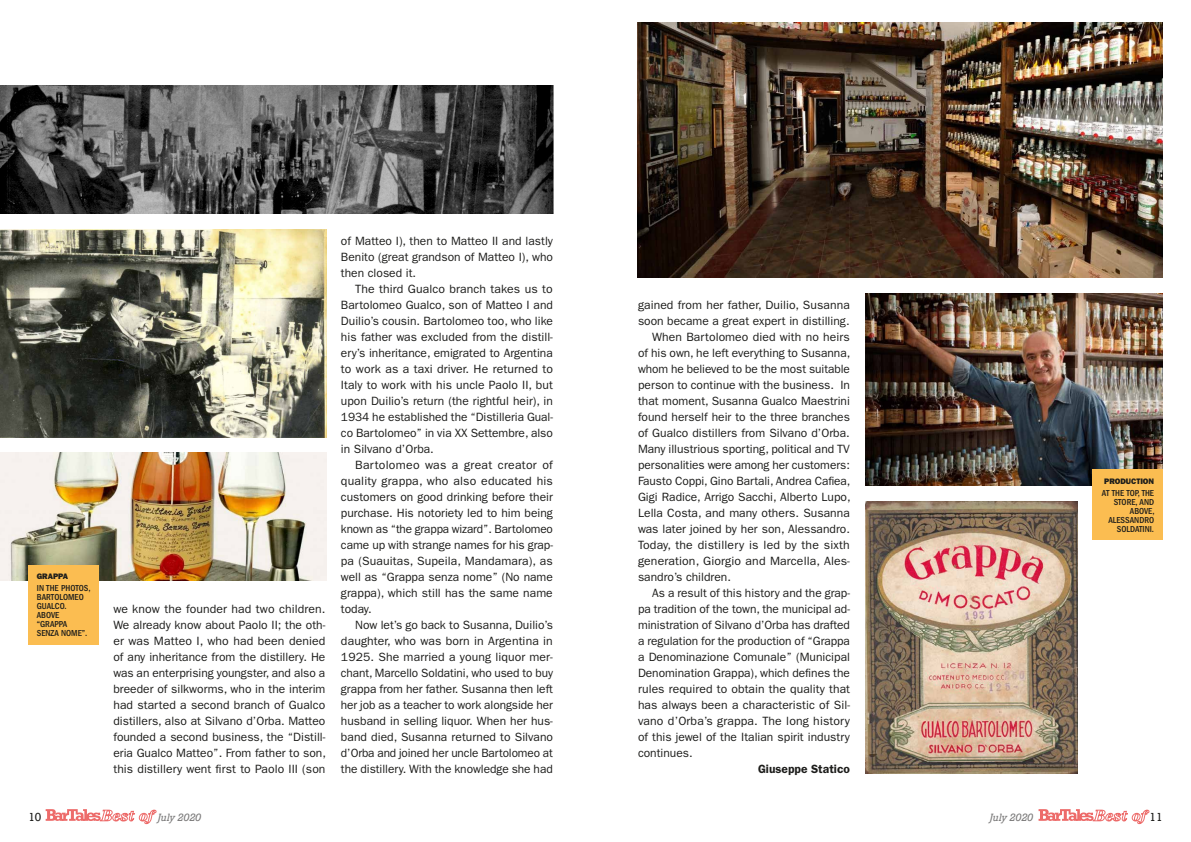
<style>
.page{position:relative;width:1191px;height:842px;background:#fff}
.page>*{position:absolute;margin:0;border:0;box-sizing:border-box;transform-origin:0 0}
.t1{font:12px/16px "ITC Franklin Gothic Std";color:#1d1d1b;text-align:justify}
.t2{font:600 12px "ITC Franklin Gothic Std";color:#1d1d1b}
.t3{font:12px "Rockwell";color:#1d1d1b}
.t4{font:italic 10px "Rockwell";color:#7c7b7b}
.t5{font:500 condensed 9px/9px "ITC Franklin Gothic Std";color:#1d1d1b}
.t6{font:8px "ITC Franklin Gothic Std Hvy";color:#1d1d1b}
</style>
<div class="page">
<svg style="left:46px;top:809px;width:110px;height:15px"></svg>
<svg style="left:1038px;top:809px;width:111px;height:15px"></svg>
<img style="left:0;top:85px;width:553px;height:128px">
<img style="left:0;top:229px;width:326px;height:208px">
<img style="left:0;top:453px;width:326px;height:128px">
<div style="left:28px;top:565px;width:71px;height:79px;background:#fbbd51"></div>
<img style="left:865px;top:293px;width:297px;height:192px">
<img style="left:865px;top:501px;width:212px;height:272px">
<img style="left:637px;top:23px;width:525px;height:254px">
<div style="left:1091px;top:470px;width:71px;height:70px;background:#fbbd51"></div>
<p class="t6" style="left:37px;top:572px;width:33px">GRAPPA</p>
<p class="t5" style="left:37px;top:583px;width:55px">IN THE PHOTOS,<br>BARTOLOMEO<br>GUALCO.<br>ABOVE “GRAPPA<br>SENZA NOME”.</p>
<p class="t1" style="left:113px;top:601px;width:214px">we know the founder had two children.<br>We already know about Paolo II; the oth&shy;er was Matteo I, who had been denied of any inheritance from the distillery. He was an enterprising youngster, and also a breeder of silkworms, who in the interim had started a second branch of Gualco distillers, also at Silvano d’Orba. Matteo founded a second business, the “Distill&shy;eria Gualco Matteo”. From father to son, this distillery went first to Paolo III (son</p>
<p class="t1" style="left:341px;top:233px;width:213px">of Matteo I), then to Matteo II and lastly Benito (great grandson of Matteo I), who then closed it.</p>
<p class="t1" style="left:341px;top:281px;width:213px;text-indent:14px">The third Gualco branch takes us to Bartolomeo Gualco, son of Matteo I and Duilio’s cousin. Bartolomeo too, who like his father was excluded from the distill&shy;ery’s inheritance, emigrated to Argentina to work as a taxi driver. He returned to Italy to work with his uncle Paolo II, but upon Duilio’s return (the rightful heir), in 1934 he established the “Distilleria Gual&shy;co Bartolomeo” in via XX Settembre, also in Silvano d’Orba.</p>
<p class="t1" style="left:341px;top:457px;width:213px;text-indent:14px">Bartolomeo was a great creator of quality grappa, who also educated his customers on good drinking before their purchase. His notoriety led to him being known as “the grappa wizard”. Bartolomeo came up with strange names for his grap&shy;pa (Suauitas, Supeila, Mandamara), as well as “Grappa senza nome” (No name grappa), which still has the same name today.</p>
<p class="t1" style="left:341px;top:617px;width:214px;text-indent:14px">Now let’s go back to Susanna, Duilio’s daughter, who was born in Argentina in 1925. She married a young liquor mer&shy;chant, Marcello Soldatini, who used to buy grappa from her father. Susanna then left her job as a teacher to work alongside her husband in selling liquor. When her hus&shy;band died, Susanna returned to Silvano d’Orba and joined her uncle Bartolomeo at the distillery. With the knowledge she had</p>
<p class="t1" style="left:638px;top:297px;width:213px">gained from her father, Duilio, Susanna</p>
<p class="t1" style="left:638px;top:313px;width:213px">soon became a great expert in distilling.</p>
<p class="t1" style="left:652px;top:329px;width:199px">When Bartolomeo died with no heirs</p>
<p class="t1" style="left:638px;top:345px;width:214px">of his own, he left everything to Susanna,</p>
<p class="t1" style="left:638px;top:361px;width:213px">whom he believed to be the most suitable</p>
<p class="t1" style="left:638px;top:377px;width:213px">person to continue with the business. In</p>
<p class="t1" style="left:638px;top:393px;width:213px">that moment, Susanna Gualco Maestrini</p>
<p class="t1" style="left:638px;top:409px;width:213px">found herself heir to the three branches</p>
<p class="t1" style="left:638px;top:425px;width:213px">of Gualco distillers from Silvano d’Orba.</p>
<p class="t1" style="left:638px;top:441px;width:213px">Many illustrious sporting, political and TV</p>
<p class="t1" style="left:638px;top:457px;width:213px">personalities were among her customers:</p>
<p class="t1" style="left:638px;top:473px;width:214px">Fausto Coppi, Gino Bartali, Andrea Cafiea,</p>
<p class="t1" style="left:638px;top:489px;width:214px">Gigi Radice, Arrigo Sacchi, Alberto Lupo,</p>
<p class="t1" style="left:638px;top:505px;width:213px">Lella Costa, and many others. Susanna</p>
<p class="t1" style="left:638px;top:521px;width:213px">was later joined by her son, Alessandro.</p>
<p class="t1" style="left:638px;top:537px;width:213px">Today, the distillery is led by the sixth</p>
<p class="t1" style="left:638px;top:553px;width:213px">generation, Giorgio and Marcella, Ales-</p>
<p class="t1" style="left:638px;top:569px;width:94px">sandro’s children.</p>
<p class="t1" style="left:652px;top:585px;width:199px">As a result of this history and the grap-</p>
<p class="t1" style="left:638px;top:601px;width:213px">pa tradition of the town, the municipal ad-</p>
<p class="t1" style="left:638px;top:617px;width:213px">ministration of Silvano d’Orba has drafted</p>
<p class="t1" style="left:638px;top:633px;width:213px">a regulation for the production of “Grappa</p>
<p class="t1" style="left:638px;top:649px;width:213px">a Denominazione Comunale” (Municipal</p>
<p class="t1" style="left:638px;top:665px;width:213px">Denomination Grappa), which defines the</p>
<p class="t1" style="left:638px;top:681px;width:214px">rules required to obtain the quality that</p>
<p class="t1" style="left:638px;top:697px;width:213px">has always been a characteristic of Sil-</p>
<p class="t1" style="left:638px;top:713px;width:213px">vano d’Orba’s grappa. The long history</p>
<p class="t1" style="left:638px;top:729px;width:213px">of this jewel of the Italian spirit industry</p>
<p class="t1" style="left:638px;top:745px;width:56px">continues.</p>
<p class="t2" style="left:758px;top:762px;width:93px">Giuseppe Statico</p>
<p class="t6" style="left:1104px;top:476px;width:51px">PRODUCTION</p>
<p class="t5" style="left:1102px;top:488px;width:54px;text-align:right">AT THE TOP, THE<br>STORE, AND<br>ABOVE,<br>ALESSANDRO<br>SOLDATINI.</p>
<p class="t3" style="left:28px;top:810px;width:15px">10</p>
<p class="t4" style="left:158px;top:811px;width:45px">July 2020</p>
<p class="t4" style="left:990px;top:811px;width:45px">July 2020</p>
<p class="t3" style="left:1149px;top:810px;width:15px">11</p>
</div>
